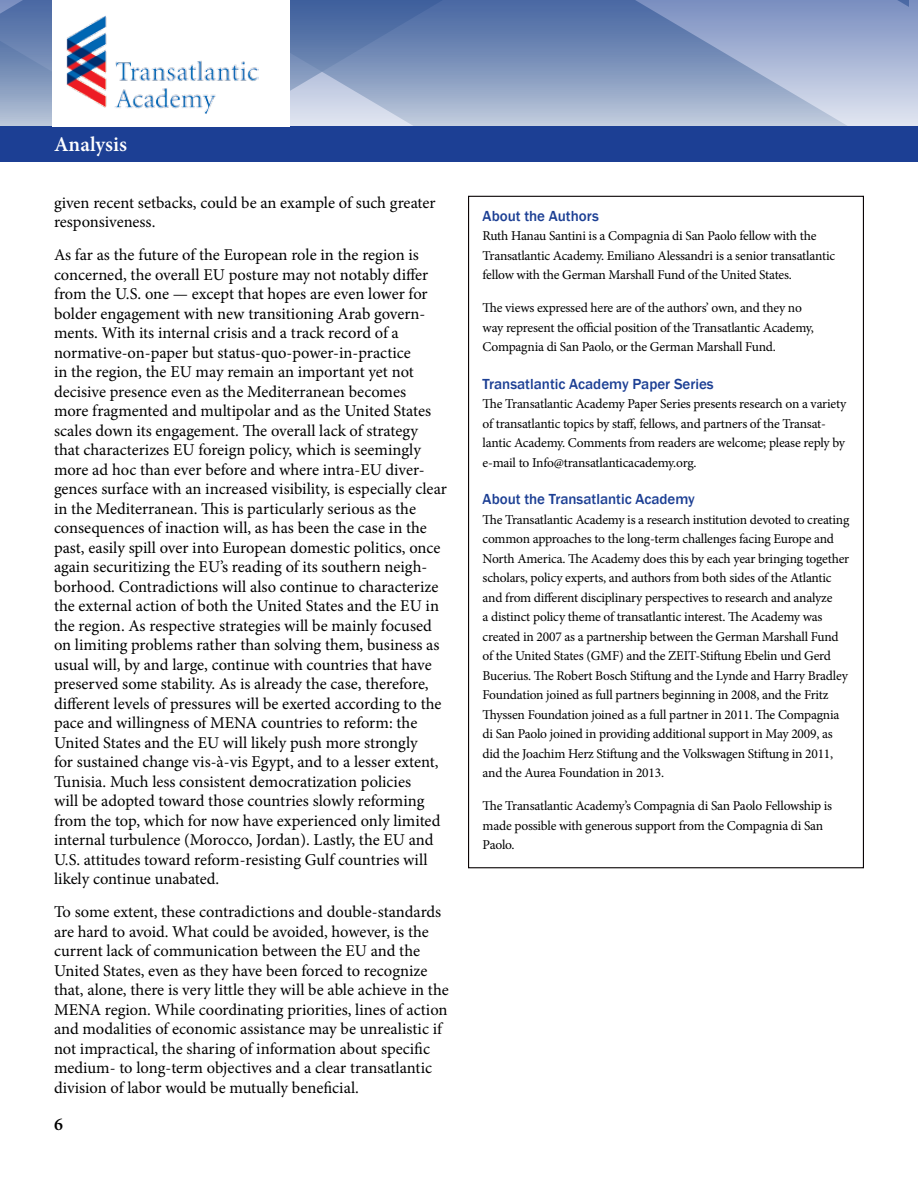
<style>
.page{position:relative;width:918px;height:1188px;background:#fff}
.page>*{position:absolute;margin:0;border:0;box-sizing:border-box;transform-origin:0 0}
.t1{font:600 21px "Minion Pro";color:#fff}
.t2{font:600 18px "Minion Pro";color:#000}
.t3{font:16.5px/19.5px "Minion Pro";color:#000}
.t4{font:500 15px "Franklin Gothic";color:#1c3f94}
.t5{font:13.5px/19.5px "Minion Pro";letter-spacing:-.015em;color:#000}
</style>
<div class="page">
<svg style="left:0;top:0;width:918px;height:127px;background:#8b9ec3"></svg>
<div style="left:0;top:127px;width:918px;height:35px;background:#1c3f94"></div>
<div style="left:52px;top:0;width:237px;height:127px;background:#fff"></div>
<img style="left:67px;top:15px;width:192px;height:99px">
<p class="t1" style="left:54px;top:130px;width:75px">Analysis</p>
<p class="t3" style="left:54px;top:193px;width:383px">given recent setbacks, could be an example of such greater responsiveness.</p>
<p class="t3" style="left:54px;top:245px;width:394px">As far as the future of the European role in the region is concerned, the overall EU posture may not notably differ from the U.S. one — except that hopes are even lower for bolder engagement with new transitioning Arab govern&shy;ments. With its internal crisis and a track record of a normative-on-paper but status-quo-power-in-practice<br>in the region, the EU may remain an important yet not decisive presence even as the Mediterranean becomes<br>more fragmented and multipolar and as the United States scales down its engagement. The overall lack of strategy that characterizes EU foreign policy, which is seemingly more ad hoc than ever before and where intra-EU diver&shy;gences surface with an increased visibility, is especially clear in the Mediterranean. This is particularly serious as the consequences of inaction will, as has been the case in the past, easily spill over into European domestic politics, once again securitizing the EU’s reading of its southern neigh&shy;borhood. Contradictions will also continue to characterize the external action of both the United States and the EU in the region. As respective strategies will be mainly focused on limiting problems rather than solving them, business as usual will, by and large, continue with countries that have preserved some stability. As is already the case, therefore, different levels of pressures will be exerted according to the pace and willingness of MENA countries to reform: the United States and the EU will likely push more strongly<br>for sustained change vis-à-vis Egypt, and to a lesser extent, Tunisia. Much less consistent democratization policies<br>will be adopted toward those countries slowly reforming from the top, which for now have experienced only limited internal turbulence (Morocco, Jordan). Lastly, the EU and U.S. attitudes toward reform-resisting Gulf countries will likely continue unabated.</p>
<p class="t3" style="left:54px;top:902px;width:396px">To some extent, these contradictions and double-standards are hard to avoid. What could be avoided, however, is the current lack of communication between the EU and the United States, even as they have been forced to recognize that, alone, there is very little they will be able achieve in the MENA region. While coordinating priorities, lines of action and modalities of economic assistance may be unrealistic if not impractical, the sharing of information about specific medium- to long-term objectives and a clear transatlantic division of labor would be mutually beneficial.</p>
<p class="t2" style="left:54px;top:1111px;width:10px">6</p>
<p class="t4" style="left:483px;top:207px;width:118px">About the Authors</p>
<p class="t5" style="left:483px;top:226px;width:354px">Ruth Hanau Santini is a Compagnia di San Paolo fellow with the<br>Transatlantic Academy. Emiliano Alessandri is a senior transatlantic fellow with the German Marshall Fund of the United States.</p>
<p class="t5" style="left:483px;top:298px;width:333px">The views expressed here are of the authors’ own, and they no way represent the official position of the Transatlantic Academy,<br>Compagnia di San Paolo, or the German Marshall Fund.</p>
<p class="t4" style="left:483px;top:375px;width:233px">Transatlantic Academy Paper Series</p>
<p class="t5" style="left:483px;top:394px;width:365px">The Transatlantic Academy Paper Series presents research on a variety of transatlantic topics by staff, fellows, and partners of the Transat&shy;lantic Academy. Comments from readers are welcome; please reply by e-mail to Info@transatlanticacademy.org.</p>
<p class="t4" style="left:483px;top:490px;width:214px">About the Transatlantic Academy</p>
<p class="t5" style="left:483px;top:510px;width:368px">The Transatlantic Academy is a research institution devoted to creating common approaches to the long-term challenges facing Europe and North America. The Academy does this by each year bringing together scholars, policy experts, and authors from both sides of the Atlantic and from different disciplinary perspectives to research and analyze<br>a distinct policy theme of transatlantic interest. The Academy was created in 2007 as a partnership between the German Marshall Fund of the United States (GMF) and the ZEIT-Stiftung Ebelin und Gerd Bucerius. The Robert Bosch Stiftung and the Lynde and Harry Bradley Foundation joined as full partners beginning in 2008, and the Fritz Thyssen Foundation joined as a full partner in 2011. The Compagnia di San Paolo joined in providing additional support in May 2009, as did the Joachim Herz Stiftung and the Volkswagen Stiftung in 2011, and the Aurea Foundation in 2013.</p>
<p class="t5" style="left:483px;top:796px;width:351px">The Transatlantic Academy’s Compagnia di San Paolo Fellowship is made possible with generous support from the Compagnia di San<br>Paolo.</p>
</div>
